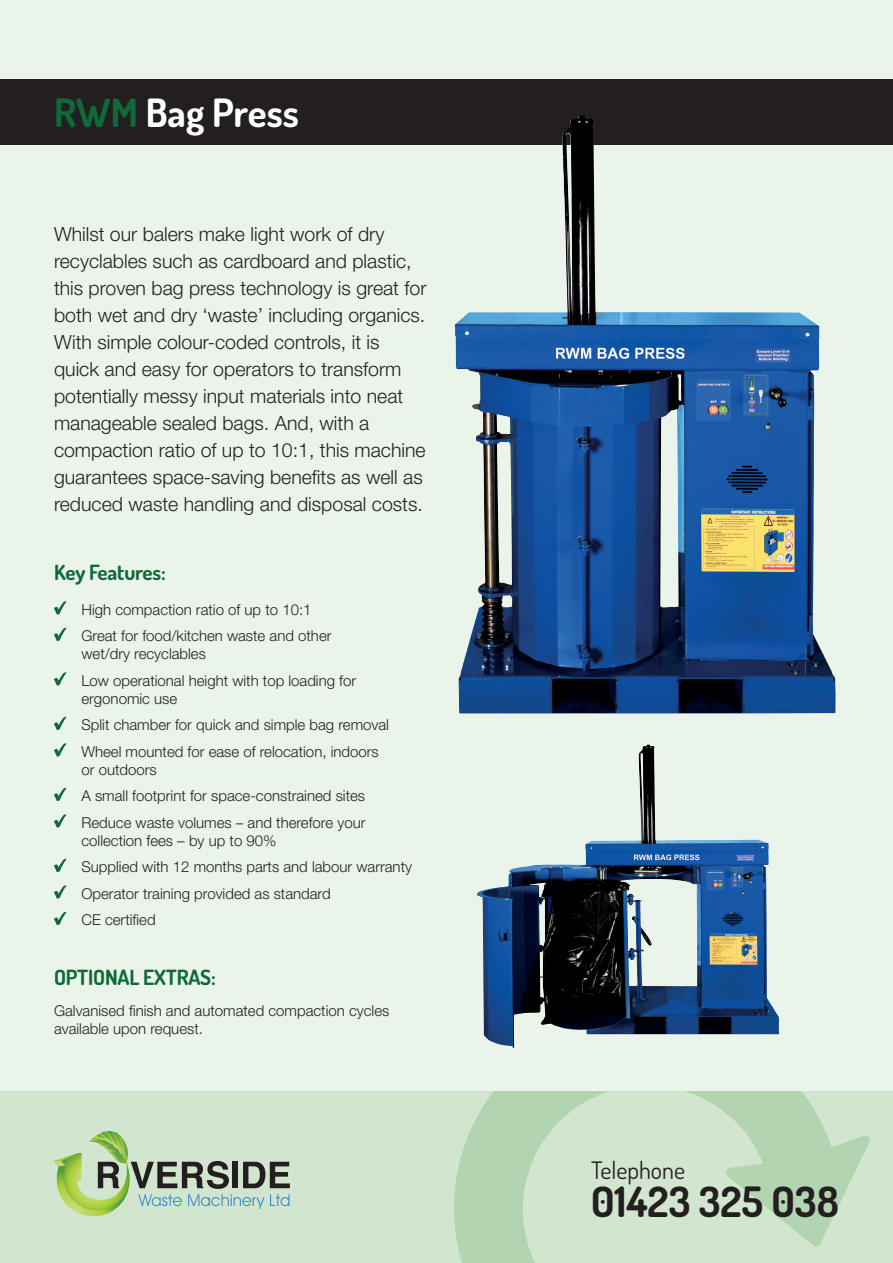
<style>
.page{position:relative;width:893px;height:1263px;background:#ebf4ea}
.page>*{position:absolute;margin:0;border:0;box-sizing:border-box;transform-origin:0 0}
.t1{font:700 41.85px "Dosis";color:#231f20}
.t2{font:700 39px "Dosis";color:#fff}
.t3{font:24px "Dosis";color:#231f20}
.t4{font:700 21px "Dosis";letter-spacing:-.01em;color:#0f6939}
.t5{font:300 19.5px/27px "Helvetica Neue LT";color:#231f20}
.t6{font:300 15px/26.5px "Helvetica Neue LT";color:#231f20}
.s1{color:#0f6939}
</style>
<div class="page">
<svg style="left:54px;top:601px;width:13px;height:13px"></svg>
<svg style="left:54px;top:628px;width:13px;height:13px"></svg>
<svg style="left:54px;top:672px;width:13px;height:13px"></svg>
<svg style="left:54px;top:717px;width:13px;height:13px"></svg>
<svg style="left:54px;top:743px;width:13px;height:13px"></svg>
<svg style="left:54px;top:788px;width:13px;height:13px"></svg>
<svg style="left:54px;top:814px;width:13px;height:13px"></svg>
<svg style="left:54px;top:859px;width:13px;height:13px"></svg>
<svg style="left:54px;top:885px;width:13px;height:14px"></svg>
<svg style="left:54px;top:912px;width:13px;height:13px"></svg>
<div style="left:0;top:1092px;width:893px;height:171px;background:#d2e6cf"></div>
<svg style="left:454px;top:1092px;width:416px;height:171px"></svg>
<div style="left:0;top:80px;width:893px;height:65px;background:#231f20"></div>
<svg style="left:54px;top:1131px;width:236px;height:86px"></svg>
<img style="left:477px;top:744px;width:302px;height:304px">
<img style="left:455px;top:115px;width:380px;height:598px">
<h2 class="t2" style="left:54px;top:88px;width:247px"><span class="s1">RWM</span> Bag Press</h2>
<p class="t5" style="left:54px;top:220px;width:374px">Whilst our balers make light work of dry recyclables such as cardboard and plastic, this proven bag press technology is great for both wet and dry ‘waste’ including organics.<br>With simple colour-coded controls, it is quick and easy for operators to transform potentially messy input materials into neat manageable sealed bags. And, with a compaction ratio of up to 10:1, this machine guarantees space-saving benefits as well as reduced waste handling and disposal costs.</p>
<h3 class="t4" style="left:54px;top:558px;width:113px">Key Features:</h3>
<p class="t6" style="left:81px;top:596px;width:252px">High compaction ratio of up to 10:1<br>Great for food/kitchen waste and other</p>
<p class="t6" style="left:81px;top:640px;width:276px">wet/dry recyclables<br>Low operational height with top loading for</p>
<p class="t6" style="left:81px;top:685px;width:309px">ergonomic use<br>Split chamber for quick and simple bag removal<br>Wheel mounted for ease of relocation, indoors</p>
<p class="t6" style="left:81px;top:756px;width:285px">or outdoors<br>A small footprint for space-constrained sites<br>Reduce waste volumes – and therefore your</p>
<p class="t6" style="left:81px;top:827px;width:332px">collection fees – by up to 90%<br>Supplied with 12 months parts and labour warranty<br>Operator training provided as standard<br>CE certified</p>
<h3 class="t4" style="left:54px;top:964px;width:163px">OPTIONAL EXTRAS:</h3>
<p class="t6" style="left:54px;top:1001px;width:337px;line-height:18px">Galvanised finish and automated compaction cycles available upon request.</p>
<h3 class="t3" style="left:591px;top:1155px;width:96px">Telephone</h3>
<h1 class="t1" style="left:591px;top:1175px;width:249px">01423 325 038</h1>
</div>
